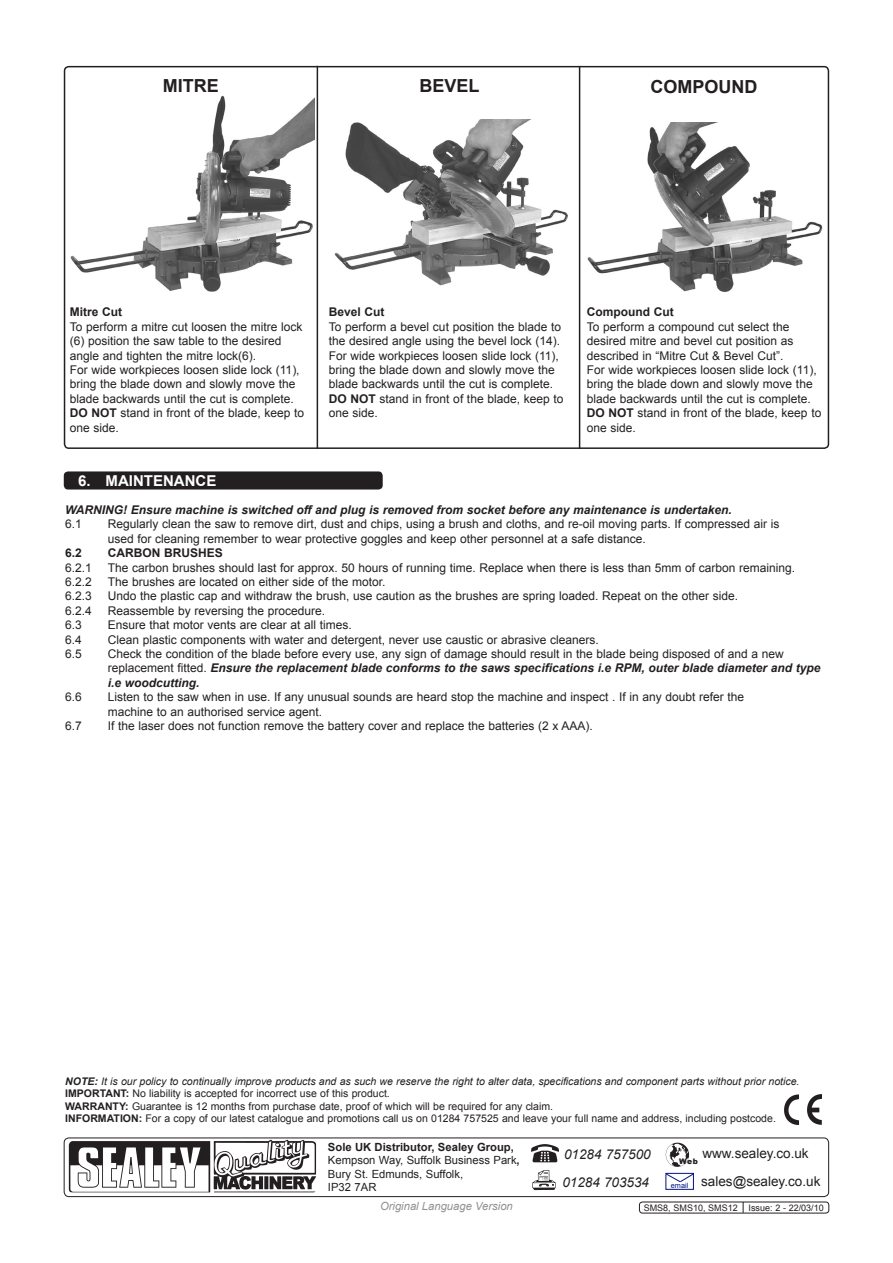
<style>
.page{position:relative;width:893px;height:1263px;background:#fff}
.page>*{position:absolute;margin:0;border:0;box-sizing:border-box;transform-origin:0 0}
.t1{font:700 18px "Arial";color:#231f20}
.Chapter_Header{font:700 15px "Arial";color:#fff}
.t2{font:13.5px "Arial";color:#231f20}
.t3{font:italic 13.5px "Arial";color:#231f20}
.t4{font:12px/14.4px "Arial";color:#231f20}
.t5{font:italic 700 12px "Arial";color:#231f20}
.t6{font:700 12px "Arial";color:#231f20}
.t7{font:11.25px/13.5px "Arial";color:#231f20}
.t8{font:italic 11.25px "Arial";color:#8f9194}
.t9{font:10.5px "Arial";color:#231f20}
.t10{font:italic 10.5px "Arial";color:#231f20}
.t11{font:9px "Arial";color:#231f20}
.t12{font:900 7.65px "Arial";color:#231f20}
.t13{font:7.35px "Arial";color:#001381}
.s1{font-weight:700}
.s2{font-weight:700;font-style:italic}
</style>
<div class="page">
<div style="left:64px;top:471px;width:319px;height:18px;background:#231f20;border-radius:4px"></div>
<div style="left:64px;top:66px;width:765px;height:383px;border:2px solid #231f20;border-radius:4px"></div>
<img style="left:70px;top:96px;width:244px;height:196px">
<img style="left:587px;top:122px;width:236px;height:170px">
<img style="left:334px;top:119px;width:234px;height:167px">
<hr style="left:317px;top:66px;width:1px;height:383px;background:#231f20">
<hr style="left:579px;top:66px;width:1px;height:383px;background:#231f20">
<div style="left:64px;top:1137px;width:765px;height:60px;border:1px solid #231f20;border-radius:5px"></div>
<img style="left:68px;top:1139px;width:248px;height:53px">
<img style="left:784px;top:1094px;width:38px;height:30px">
<img style="left:532px;top:1170px;width:24px;height:21px">
<img style="left:531px;top:1145px;width:27px;height:18px">
<img style="left:664px;top:1141px;width:26px;height:26px;border-radius:13px">
<div style="left:665px;top:1173px;width:29px;height:17px;border:1px solid #001381"></div>
<svg style="left:665px;top:1173px;width:29px;height:10px"></svg>
<div style="left:639px;top:1201px;width:190px;height:12px;border:1px solid #231f20;border-radius:3px"></div>
<p class="t1" style="left:163px;top:74px;width:57px">MITRE</p>
<p class="t1" style="left:419px;top:74px;width:62px">BEVEL</p>
<p class="t1" style="left:651px;top:75px;width:108px">COMPOUND</p>
<p class="t6" style="left:70px;top:304px;width:54px">Mitre Cut</p>
<p class="t4" style="left:70px;top:319px;width:234px">To perform a mitre cut loosen the mitre lock (6) position the saw table to the desired angle and tighten the mitre lock(6).</p>
<p class="t4" style="left:70px;top:363px;width:231px">For wide workpieces loosen slide lock (11), bring the blade down and slowly move the blade backwards until the cut is complete.</p>
<p class="t4" style="left:70px;top:406px;width:236px"><span class="s1">Do Not</span> stand in front of the blade, keep to one side.</p>
<p class="t6" style="left:329px;top:304px;width:57px">Bevel Cut</p>
<p class="t4" style="left:329px;top:319px;width:234px">To perform a bevel cut position the blade to the desired angle using the bevel lock (14).</p>
<p class="t4" style="left:329px;top:348px;width:231px">For wide workpieces loosen slide lock (11), bring the blade down and slowly move the blade backwards until the cut is complete.</p>
<p class="t4" style="left:329px;top:391px;width:236px"><span class="s1">Do Not</span> stand in front of the blade, keep to one side.</p>
<p class="t6" style="left:587px;top:304px;width:88px">Compound Cut</p>
<p class="t4" style="left:587px;top:319px;width:208px">To perform a compound cut select the desired mitre and bevel cut position as described in “Mitre Cut &amp; Bevel Cut”.</p>
<p class="t4" style="left:587px;top:363px;width:231px">For wide workpieces loosen slide lock (11), bring the blade down and slowly move the blade backwards until the cut is complete.</p>
<p class="t4" style="left:587px;top:406px;width:236px"><span class="s1">Do Not</span> stand in front of the blade, keep to one side.</p>
<p class="Chapter_Header" style="left:78px;top:471px;width:140px">6. MAINTENANCE</p>
<p class="t5" style="left:65px;top:502px;width:668px">WARNING! Ensure machine is switched off and plug is removed from socket before any maintenance is undertaken.</p>
<p class="t4" style="left:65px;top:517px;width:18px">6.1</p>
<p class="t4" style="left:108px;top:517px;width:673px">Regularly clean the saw to remove dirt, dust and chips, using a brush and cloths, and re-oil moving parts. If compressed air is used for cleaning remember to wear protective goggles and keep other personnel at a safe distance.</p>
<p class="t6" style="left:65px;top:545px;width:18px">6.2</p>
<p class="t6" style="left:108px;top:545px;width:116px">CARBON BRUSHES</p>
<p class="t4" style="left:65px;top:560px;width:28px">6.2.1</p>
<p class="t4" style="left:108px;top:560px;width:689px">The carbon brushes should last for approx. 50 hours of running time. Replace when there is less than 5mm of carbon remaining.</p>
<p class="t4" style="left:65px;top:575px;width:28px">6.2.2</p>
<p class="t4" style="left:108px;top:575px;width:279px">The brushes are located on either side of the motor.</p>
<p class="t4" style="left:65px;top:589px;width:28px">6.2.3</p>
<p class="t4" style="left:108px;top:589px;width:632px">Undo the plastic cap and withdraw the brush, use caution as the brushes are spring loaded. Repeat on the other side.</p>
<p class="t4" style="left:65px;top:603px;width:28px">6.2.4</p>
<p class="t4" style="left:108px;top:603px;width:219px">Reassemble by reversing the procedure.</p>
<p class="t4" style="left:65px;top:618px;width:18px">6.3</p>
<p class="t4" style="left:108px;top:618px;width:246px">Ensure that motor vents are clear at all times.</p>
<p class="t4" style="left:65px;top:632px;width:18px">6.4</p>
<p class="t4" style="left:108px;top:632px;width:492px">Clean plastic components with water and detergent, never use caustic or abrasive cleaners.</p>
<p class="t4" style="left:65px;top:647px;width:18px">6.5</p>
<p class="t4" style="left:108px;top:647px;width:714px">Check the condition of the blade before every use, any sign of damage should result in the blade being disposed of and a new replacement fitted. <span class="s2">Ensure the replacement blade conforms to the saws specifications i.e RPM, outer blade diameter and type i.e woodcutting.</span></p>
<p class="t4" style="left:65px;top:690px;width:18px">6.6</p>
<p class="t4" style="left:108px;top:690px;width:638px">Listen to the saw when in use. If any unusual sounds are heard stop the machine and inspect . If in any doubt refer the machine to an authorised service agent.</p>
<p class="t4" style="left:65px;top:719px;width:32px">6.7 I</p>
<p class="t4" style="left:111px;top:719px;width:483px">f the laser does not function remove the battery cover and replace the batteries (2 x AAA).</p>
<p class="t10" style="left:65px;top:1074px;width:736px"><span class="s1">NOTE:</span> It is our policy to continually improve products and as such we reserve the right to alter data, specifications and component parts without prior notice.</p>
<p class="t9" style="left:65px;top:1086px;width:326px"><span class="s1">IMPORTANT:</span> No liability is accepted for incorrect use of this product.</p>
<p class="t9" style="left:65px;top:1099px;width:489px"><span class="s1">WARRANTY:</span> Guarantee is 12 months from purchase date, proof of which will be required for any claim.</p>
<p class="t9" style="left:65px;top:1112px;width:712px"><span class="s1">INFORMATION:</span> For a copy of our latest catalogue and promotions call us on 01284 757525 and leave your full name and address, including postcode.</p>
<p class="t3" style="left:564px;top:1145px;width:88px">01284 757500</p>
<p class="t3" style="left:562px;top:1173px;width:88px">01284 703534</p>
<p class="t2" style="left:701px;top:1172px;width:121px">sales@sealey.co.uk</p>
<p class="t7" style="left:328px;top:1140px;width:193px"><span class="s1">Sole UK Distributor, Sealey Group,<br></span>Kempson Way, Suffolk Business Park<span class="s1">,<br></span>Bury St. Edmunds, Suffolk,</p>
<p class="t7" style="left:328px;top:1181px;width:50px">I P32 7AR</p>
<p class="t2" style="left:702px;top:1144px;width:108px">www.sealey.co.uk</p>
<p class="t12" style="left:679px;top:1156px;width:20px">Web</p>
<p class="t13" style="left:671px;top:1180px;width:19px">email</p>
<p class="t8" style="left:380px;top:1199px;width:134px">Original Language Version</p>
<p class="t11" style="left:644px;top:1202px;width:181px">SMS8, SMS10, SMS12 Issue: 2 - 22/03/10</p>
</div>
